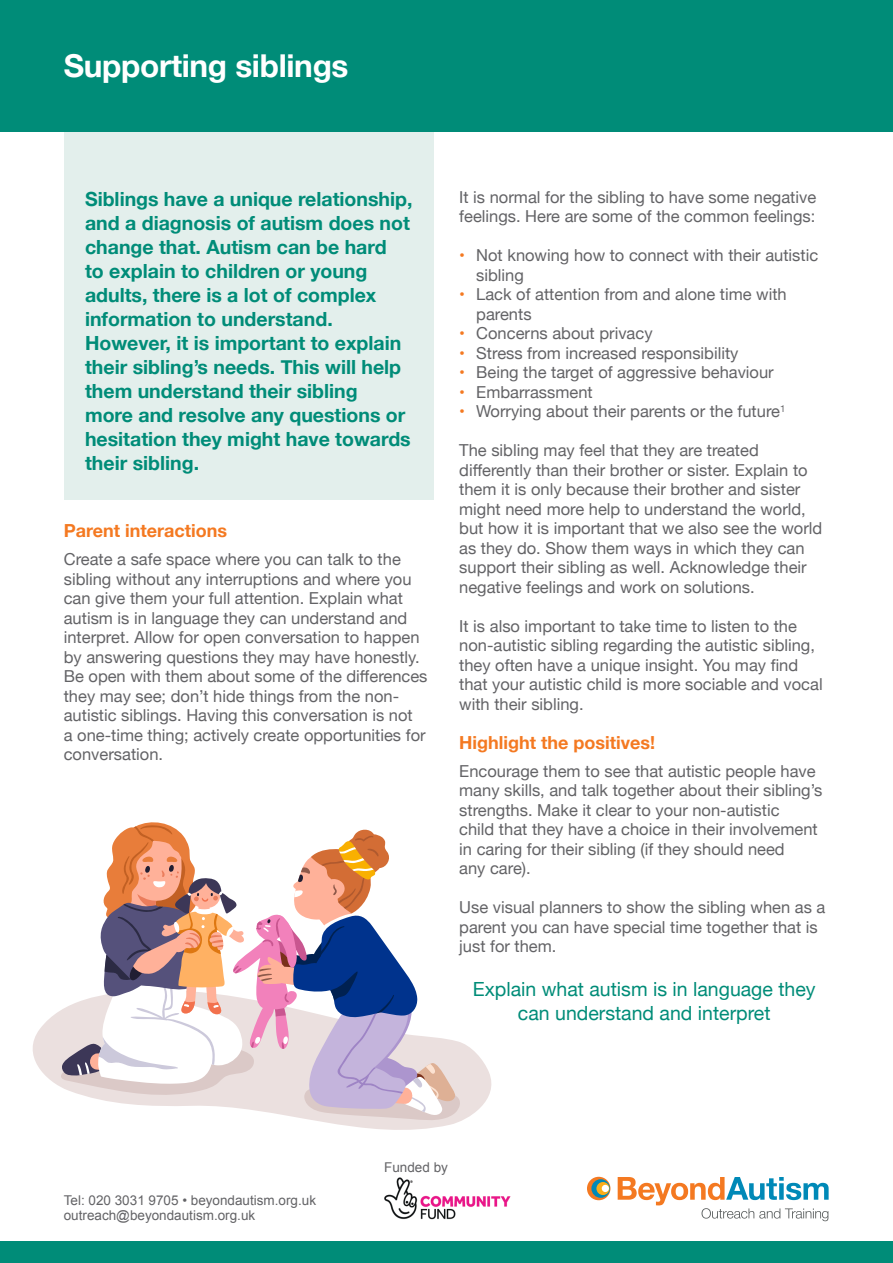
<style>
.page{position:relative;width:893px;height:1263px;background:#fff}
.page>*{position:absolute;margin:0;border:0;box-sizing:border-box;transform-origin:0 0}
.t1{font:700 31.5px "Helvetica Neue";letter-spacing:-.01em;color:#fff}
.t2{font:700 19.5px/24px "Helvetica Neue";color:#008c78}
.t3{font:19.5px/24px "Helvetica Neue";color:#008c78;text-align:center}
.t4{font:700 18px "Helvetica Neue";color:#f47921}
.t5{font:16.5px/19.5px "Helvetica Neue";color:#636366}
.t6{font:13.5px/15px "Arial";color:#636366}
.s1{color:#f47921}
</style>
<div class="page">
<div style="left:64px;top:131px;width:370px;height:369px;background:#e3efec"></div>
<div style="left:0;top:0;width:893px;height:132px;background:#008c78"></div>
<div style="left:0;top:1242px;width:893px;height:21px;background:#008c78"></div>
<div style="left:587px;top:1177px;width:23px;height:23px;background:#f47921;border-radius:50%"></div>
<svg style="left:591px;top:1179px;width:19px;height:19px"></svg>
<svg style="left:596px;top:1182px;width:13px;height:13px"></svg>
<div style="left:602px;top:1185px;width:7px;height:7px;background:#fff;border-radius:50%"></div>
<svg style="left:618px;top:1177px;width:211px;height:44px"></svg>
<img style="left:384px;top:1177px;width:127px;height:43px">
<svg style="left:33px;top:1010px;width:459px;height:120px"></svg>
<svg style="left:61px;top:822px;width:399px;height:299px"></svg>
<p class="t1" style="left:64px;top:42px;width:286px">Supporting siblings</p>
<p class="t2" style="left:85px;top:188px;width:329px">Siblings have a unique relationship, and a diagnosis of autism does not change that. Autism can be hard<br>to explain to children or young adults, there is a lot of complex information to understand.<br>However, it is important to explain their sibling’s needs. This will help them understand their sibling<br>more and resolve any questions or hesitation they might have towards their sibling.</p>
<p class="t4" style="left:64px;top:517px;width:165px">Parent interactions</p>
<p class="t5" style="left:64px;top:550px;width:365px">Create a safe space where you can talk to the sibling without any interruptions and where you can give them your full attention. Explain what autism is in language they can understand and interpret. Allow for open conversation to happen by answering questions they may have honestly.<br>Be open with them about some of the differences they may see; don’t hide things from the non&shy;autistic siblings. Having this conversation is not<br>a one-time thing; actively create opportunities for conversation.</p>
<p class="t5" style="left:459px;top:188px;width:358px">It is normal for the sibling to have some negative feelings. Here are some of the common feelings:</p>
<p class="t5" style="left:476px;top:247px;width:343px;text-indent:-17px"><span class="s1">•</span> Not knowing how to connect with their autistic sibling</p>
<p class="t5" style="left:476px;top:286px;width:312px;text-indent:-17px"><span class="s1">•</span> Lack of attention from and alone time with parents</p>
<p class="t5" style="left:459px;top:325px;width:195px"><span class="s1">•</span> Concerns about privacy</p>
<p class="t5" style="left:459px;top:344px;width:281px"><span class="s1">•</span> Stress from increased responsibility</p>
<p class="t5" style="left:459px;top:364px;width:316px"><span class="s1">•</span> Being the target of aggressive behaviour</p>
<p class="t5" style="left:459px;top:383px;width:135px"><span class="s1">•</span> Embarrassment</p>
<p class="t5" style="left:459px;top:403px;width:328px"><span class="s1">•</span> Worrying about their parents or the future<sup>1</sup></p>
<p class="t5" style="left:459px;top:442px;width:365px">The sibling may feel that they are treated differently than their brother or sister. Explain to them it is only because their brother and sister might need more help to understand the world, but how it is important that we also see the world as they do. Show them ways in which they can support their sibling as well. Acknowledge their negative feelings and work on solutions.</p>
<p class="t5" style="left:459px;top:617px;width:365px">It is also important to take time to listen to the non-autistic sibling regarding the autistic sibling, they often have a unique insight. You may find that your autistic child is more sociable and vocal with their sibling.</p>
<p class="t4" style="left:459px;top:728px;width:197px">Highlight the positives!</p>
<p class="t5" style="left:459px;top:762px;width:365px">Encourage them to see that autistic people have many skills, and talk together about their sibling’s strengths. Make it clear to your non-autistic<br>child that they have a choice in their involvement in caring for their sibling (if they should need<br>any care).</p>
<p class="t5" style="left:459px;top:899px;width:368px">Use visual planners to show the sibling when as a parent you can have special time together that is just for them.</p>
<p class="t3" style="left:473px;top:978px;width:344px">Explain what autism is in language they can understand and interpret</p>
<p class="t6" style="left:64px;top:1193px;width:254px">Tel: 020 3031 9705 • beyondautism.org.uk outreach@beyondautism.org.uk</p>
<p class="t6" style="left:384px;top:1159px;width:65px">Funded by</p>
</div>
